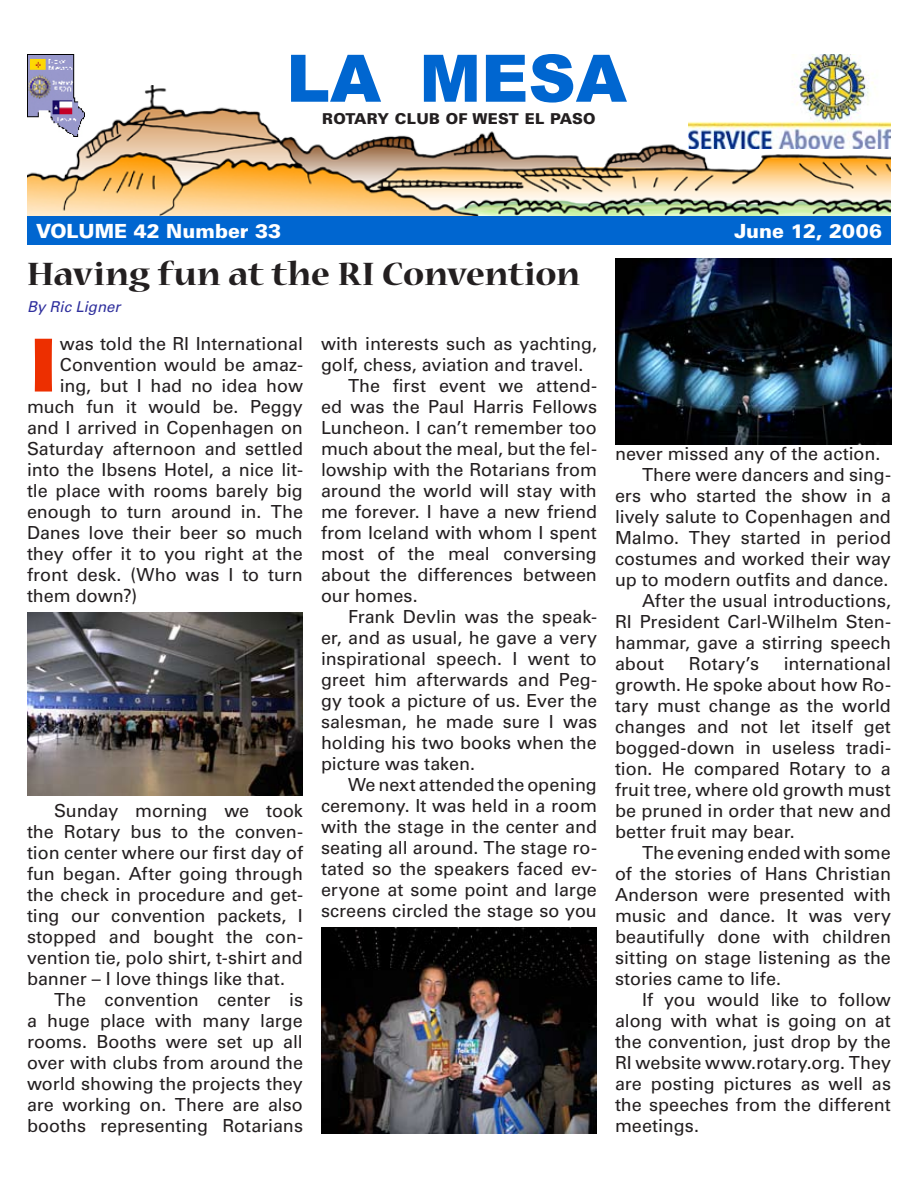
<style>
.page{position:relative;width:918px;height:1188px;background:#fff}
.page>*{position:absolute;margin:0;border:0;box-sizing:border-box;transform-origin:0 0}
.t1{font:900 74.4px "Lithos Pro";color:#ed2f00}
.t2{font:700 36px "Nueva Std";letter-spacing:-.01em;color:#231f20;scale:1.07 1}
.t3{font:900 19.5px "Univers LT Std";color:#fff}
.t4{font:18px/21px "Univers LT Std";color:#231f20;text-align:justify}
.t5{font:900 15px "Univers LT Std";letter-spacing:.02em;color:#231f20}
.t6{font:italic 15px "Univers LT Std";color:#2f2f9d}
</style>
<div class="page">
<img style="left:27px;top:86px;width:864px;height:130px">
<svg style="left:291px;top:54px;width:336px;height:49px"></svg>
<img style="left:27px;top:54px;width:58px;height:82px">
<img style="left:688px;top:54px;width:203px;height:94px">
<div style="left:27px;top:217px;width:864px;height:28px;background:#0066d0"></div>
<img style="left:27px;top:612px;width:276px;height:184px">
<img style="left:321px;top:927px;width:276px;height:207px">
<img style="left:615px;top:258px;width:277px;height:186px">
<p class="t5" style="left:322px;top:110px;width:275px">ROTARY CLUB OF WEST EL PASO</p>
<p class="t3" style="left:36px;top:219px;width:247px">VOLUME 42 Number 33</p>
<p class="t3" style="left:734px;top:219px;width:149px">June 12, 2006</p>
<h2 class="t2" style="left:27px;top:258px;width:518px">Having fun at the RI Convention</h2>
<p class="t6" style="left:27px;top:298px;width:95px">By Ric Ligner</p>
<h1 class="t1" style="left:27px;top:319px;width:34px">I</h1>
<p class="t4" style="left:60px;top:333px;width:245px">was told the RI International</p>
<p class="t4" style="left:321px;top:333px;width:278px">with interests such as yachting,</p>
<p class="t4" style="left:321px;top:354px;width:264px">golf, chess, aviation and travel.</p>
<p class="t4" style="left:348px;top:375px;width:251px">The first event we attend-</p>
<p class="t4" style="left:321px;top:396px;width:278px">ed was the Paul Harris Fellows</p>
<p class="t4" style="left:321px;top:417px;width:277px">Luncheon. I can’t remember too</p>
<p class="t4" style="left:321px;top:438px;width:278px">much about the meal, but the fel-</p>
<p class="t4" style="left:321px;top:459px;width:278px">lowship with the Rotarians from</p>
<p class="t4" style="left:321px;top:480px;width:277px">around the world will stay with</p>
<p class="t4" style="left:321px;top:501px;width:278px">me forever. I have a new friend</p>
<p class="t4" style="left:321px;top:522px;width:277px">from Iceland with whom I spent</p>
<p class="t4" style="left:321px;top:543px;width:277px">most of the meal conversing</p>
<p class="t4" style="left:321px;top:564px;width:277px">about the differences between</p>
<p class="t4" style="left:321px;top:585px;width:98px">our homes.</p>
<p class="t4" style="left:348px;top:606px;width:251px">Frank Devlin was the speak-</p>
<p class="t4" style="left:321px;top:627px;width:278px">er, and as usual, he gave a very</p>
<p class="t4" style="left:321px;top:648px;width:277px">inspirational speech. I went to</p>
<p class="t4" style="left:321px;top:669px;width:278px">greet him afterwards and Peg-</p>
<p class="t4" style="left:321px;top:690px;width:278px">gy took a picture of us. Ever the</p>
<p class="t4" style="left:321px;top:711px;width:278px">salesman, he made sure I was</p>
<p class="t4" style="left:321px;top:732px;width:277px">holding his two books when the</p>
<p class="t4" style="left:321px;top:753px;width:156px">picture was taken.</p>
<p class="t4" style="left:348px;top:774px;width:250px">We next attended the opening</p>
<p class="t4" style="left:321px;top:795px;width:277px">ceremony. It was held in a room</p>
<p class="t4" style="left:321px;top:816px;width:278px">with the stage in the center and</p>
<p class="t4" style="left:321px;top:837px;width:278px">seating all around. The stage ro-</p>
<p class="t4" style="left:321px;top:858px;width:278px">tated so the speakers faced ev-</p>
<p class="t4" style="left:321px;top:879px;width:277px">eryone at some point and large</p>
<p class="t4" style="left:321px;top:900px;width:277px">screens circled the stage so you</p>
<p class="t4" style="left:60px;top:354px;width:245px">Convention would be amaz-</p>
<p class="t4" style="left:60px;top:375px;width:245px">ing, but I had no idea how</p>
<p class="t4" style="left:27px;top:396px;width:277px">much fun it would be. Peggy</p>
<p class="t4" style="left:27px;top:417px;width:277px">and I arrived in Copenhagen on</p>
<p class="t4" style="left:27px;top:438px;width:278px">Saturday afternoon and settled</p>
<p class="t4" style="left:27px;top:459px;width:278px">into the Ibsens Hotel, a nice lit-</p>
<p class="t4" style="left:27px;top:480px;width:277px">tle place with rooms barely big</p>
<p class="t4" style="left:27px;top:501px;width:278px">enough to turn around in. The</p>
<p class="t4" style="left:27px;top:522px;width:277px">Danes love their beer so much</p>
<p class="t4" style="left:27px;top:543px;width:277px">they offer it to you right at the</p>
<p class="t4" style="left:27px;top:564px;width:277px">front desk. (Who was I to turn</p>
<p class="t4" style="left:27px;top:585px;width:112px">them down?)</p>
<p class="t4" style="left:615px;top:444px;width:267px">never missed any of the action.</p>
<p class="t4" style="left:642px;top:465px;width:251px">There were dancers and sing-</p>
<p class="t4" style="left:615px;top:486px;width:278px">ers who started the show in a</p>
<p class="t4" style="left:615px;top:507px;width:277px">lively salute to Copenhagen and</p>
<p class="t4" style="left:615px;top:528px;width:278px">Malmo. They started in period</p>
<p class="t4" style="left:615px;top:549px;width:277px">costumes and worked their way</p>
<p class="t4" style="left:615px;top:570px;width:275px">up to modern outfits and dance.</p>
<p class="t4" style="left:642px;top:591px;width:251px">After the usual introductions,</p>
<p class="t4" style="left:615px;top:612px;width:278px">RI President Carl-Wilhelm Sten-</p>
<p class="t4" style="left:615px;top:633px;width:278px">hammar, gave a stirring speech</p>
<p class="t4" style="left:615px;top:654px;width:51px">about</p>
<p class="t4" style="left:689px;top:654px;width:72px">Rotary’s</p>
<p class="t4" style="left:615px;top:654px;width:278px;text-indent:169px">international growth. He spoke about how Ro&shy;tary must change as the world changes and not let itself get bogged-down in useless tradi&shy;tion. He compared Rotary to a fruit tree, where old growth must be pruned in order that new and better fruit may bear.</p>
<p class="t4" style="left:615px;top:843px;width:278px;text-indent:27px">The evening ended with some of the stories of Hans Christian Anderson were presented with music and dance. It was very beautifully done with children sitting on stage listening as the stories came to life.</p>
<p class="t4" style="left:615px;top:990px;width:278px;text-indent:27px">If you would like to follow along with what is going on at the convention, just drop by the RI website www.rotary.org. They are posting pictures as well as the speeches from the different meetings.</p>
<p class="t4" style="left:54px;top:800px;width:250px">Sunday morning we took</p>
<p class="t4" style="left:27px;top:821px;width:278px">the Rotary bus to the conven-</p>
<p class="t4" style="left:27px;top:842px;width:278px">tion center where our first day of</p>
<p class="t4" style="left:27px;top:863px;width:278px">fun began. After going through</p>
<p class="t4" style="left:27px;top:884px;width:278px">the check in procedure and get-</p>
<p class="t4" style="left:27px;top:905px;width:277px">ting our convention packets, I</p>
<p class="t4" style="left:27px;top:926px;width:278px">stopped and bought the con-</p>
<p class="t4" style="left:27px;top:947px;width:277px">vention tie, polo shirt, t-shirt and</p>
<p class="t4" style="left:27px;top:968px;width:260px">banner – I love things like that.</p>
<p class="t4" style="left:54px;top:989px;width:251px">The convention center is</p>
<p class="t4" style="left:27px;top:1010px;width:277px">a huge place with many large</p>
<p class="t4" style="left:27px;top:1031px;width:277px">rooms. Booths were set up all</p>
<p class="t4" style="left:27px;top:1052px;width:278px">over with clubs from around the</p>
<p class="t4" style="left:27px;top:1073px;width:277px">world showing the projects they</p>
<p class="t4" style="left:27px;top:1094px;width:277px">are working on. There are also</p>
<p class="t4" style="left:27px;top:1115px;width:278px">booths representing Rotarians</p>
</div>
